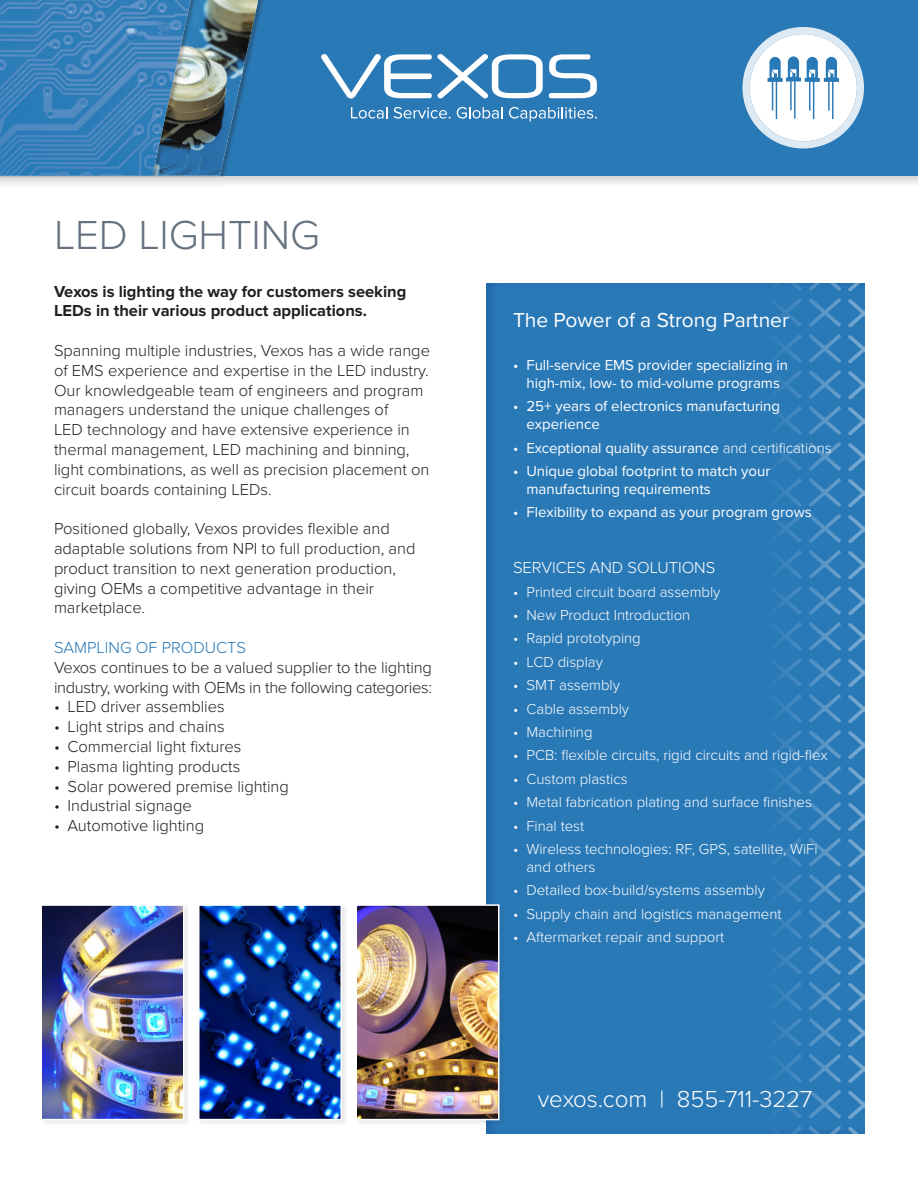
<style>
.page{position:relative;width:918px;height:1188px;background:#fff}
.page>*{position:absolute;margin:0;border:0;box-sizing:border-box;transform-origin:0 0}
.t1{font:300 42px "Proxima Nova";color:#65717f}
.t2{font:300 24px "Proxima Nova";color:#fff}
.t3{font:21px "Proxima Nova";color:#fff}
.t4{font:300 16.5px/19.8px "Proxima Nova";color:#231f20}
.t5{font:300 16.5px/19.8px "Proxima Nova";letter-spacing:-.02em;color:#231f20}
.t6{font:700 16.5px/19.8px "Proxima Nova";color:#231f20}
.t7{font:300 16.5px "Proxima Nova";color:#fff}
.t8{font:300 16.5px "Proxima Nova";color:#2a79b7}
.t9{font:300 15px/18px "Proxima Nova";color:#fff}
.t10{font:15px/18px "Proxima Nova";color:#fff}
.s1{font-weight:300}
</style>
<div class="page">
<div style="left:0;top:0;width:918px;height:189px;background:#231f20;opacity:.2"></div>
<div style="left:0;top:0;width:918px;height:175px;background:#2a79b7"></div>
<div style="left:153px;top:0;width:114px;height:178px;background:#231f20;opacity:.3"></div>
<img style="left:191px;top:0;width:67px;height:175px">
<img style="left:0;top:0;width:191px;height:175px">
<svg style="left:743px;top:27px;width:121px;height:121px"></svg>
<svg style="left:351px;top:107px;width:36px;height:12px"></svg>
<svg style="left:394px;top:107px;width:57px;height:12px"></svg>
<svg style="left:457px;top:107px;width:45px;height:12px"></svg>
<svg style="left:509px;top:107px;width:88px;height:15px"></svg>
<svg style="left:321px;top:54px;width:222px;height:45px"></svg>
<svg style="left:549px;top:54px;width:48px;height:44px"></svg>
<div style="left:479px;top:276px;width:387px;height:859px;background:#2a79b7"></div>
<svg style="left:848px;top:1127px;width:18px;height:7px"></svg>
<svg style="left:809px;top:1126px;width:32px;height:8px"></svg>
<svg style="left:791px;top:1126px;width:11px;height:8px"></svg>
<svg style="left:848px;top:1091px;width:18px;height:28px"></svg>
<svg style="left:809px;top:1090px;width:32px;height:28px"></svg>
<svg style="left:778px;top:1090px;width:24px;height:28px"></svg>
<svg style="left:848px;top:1055px;width:18px;height:28px"></svg>
<svg style="left:809px;top:1054px;width:32px;height:28px"></svg>
<svg style="left:778px;top:1054px;width:24px;height:28px"></svg>
<svg style="left:848px;top:1019px;width:18px;height:28px"></svg>
<svg style="left:809px;top:1018px;width:32px;height:28px"></svg>
<svg style="left:778px;top:1018px;width:24px;height:28px"></svg>
<svg style="left:848px;top:983px;width:18px;height:28px"></svg>
<svg style="left:809px;top:982px;width:32px;height:28px"></svg>
<svg style="left:778px;top:982px;width:24px;height:28px"></svg>
<svg style="left:848px;top:947px;width:18px;height:28px"></svg>
<svg style="left:809px;top:946px;width:32px;height:28px"></svg>
<svg style="left:778px;top:946px;width:24px;height:28px"></svg>
<svg style="left:848px;top:911px;width:18px;height:28px"></svg>
<svg style="left:809px;top:910px;width:32px;height:28px"></svg>
<svg style="left:778px;top:910px;width:24px;height:28px"></svg>
<svg style="left:848px;top:875px;width:18px;height:28px"></svg>
<svg style="left:809px;top:874px;width:32px;height:28px"></svg>
<svg style="left:778px;top:874px;width:24px;height:28px"></svg>
<svg style="left:848px;top:839px;width:18px;height:28px"></svg>
<svg style="left:809px;top:838px;width:32px;height:28px"></svg>
<svg style="left:778px;top:838px;width:24px;height:28px"></svg>
<svg style="left:848px;top:803px;width:18px;height:28px"></svg>
<svg style="left:809px;top:802px;width:32px;height:28px"></svg>
<svg style="left:778px;top:802px;width:24px;height:28px"></svg>
<svg style="left:848px;top:767px;width:18px;height:28px"></svg>
<svg style="left:809px;top:766px;width:32px;height:28px"></svg>
<svg style="left:778px;top:766px;width:24px;height:28px"></svg>
<svg style="left:848px;top:731px;width:18px;height:28px"></svg>
<svg style="left:809px;top:730px;width:32px;height:28px"></svg>
<svg style="left:778px;top:730px;width:24px;height:28px"></svg>
<svg style="left:848px;top:695px;width:18px;height:28px"></svg>
<svg style="left:809px;top:694px;width:32px;height:28px"></svg>
<svg style="left:778px;top:694px;width:24px;height:28px"></svg>
<svg style="left:848px;top:659px;width:18px;height:28px"></svg>
<svg style="left:809px;top:658px;width:32px;height:28px"></svg>
<svg style="left:778px;top:658px;width:24px;height:28px"></svg>
<svg style="left:848px;top:623px;width:18px;height:28px"></svg>
<svg style="left:809px;top:622px;width:32px;height:28px"></svg>
<svg style="left:778px;top:622px;width:24px;height:28px"></svg>
<svg style="left:848px;top:587px;width:18px;height:28px"></svg>
<svg style="left:809px;top:586px;width:32px;height:28px"></svg>
<svg style="left:778px;top:586px;width:24px;height:28px"></svg>
<svg style="left:848px;top:551px;width:18px;height:28px"></svg>
<svg style="left:809px;top:550px;width:32px;height:28px"></svg>
<svg style="left:778px;top:550px;width:24px;height:28px"></svg>
<svg style="left:848px;top:515px;width:18px;height:28px"></svg>
<svg style="left:809px;top:514px;width:32px;height:28px"></svg>
<svg style="left:778px;top:514px;width:24px;height:28px"></svg>
<svg style="left:848px;top:479px;width:18px;height:28px"></svg>
<svg style="left:809px;top:478px;width:32px;height:28px"></svg>
<svg style="left:778px;top:478px;width:24px;height:28px"></svg>
<svg style="left:848px;top:443px;width:18px;height:28px"></svg>
<svg style="left:809px;top:442px;width:32px;height:28px"></svg>
<svg style="left:778px;top:442px;width:24px;height:28px"></svg>
<svg style="left:848px;top:407px;width:18px;height:28px"></svg>
<svg style="left:809px;top:406px;width:32px;height:28px"></svg>
<svg style="left:778px;top:406px;width:24px;height:28px"></svg>
<svg style="left:848px;top:371px;width:18px;height:28px"></svg>
<svg style="left:809px;top:370px;width:32px;height:28px"></svg>
<svg style="left:778px;top:370px;width:24px;height:28px"></svg>
<svg style="left:848px;top:335px;width:18px;height:28px"></svg>
<svg style="left:809px;top:334px;width:32px;height:29px"></svg>
<svg style="left:778px;top:334px;width:24px;height:29px"></svg>
<svg style="left:848px;top:299px;width:18px;height:28px"></svg>
<svg style="left:809px;top:298px;width:32px;height:29px"></svg>
<svg style="left:778px;top:298px;width:24px;height:29px"></svg>
<svg style="left:848px;top:283px;width:18px;height:8px"></svg>
<svg style="left:809px;top:283px;width:32px;height:8px"></svg>
<svg style="left:791px;top:283px;width:11px;height:8px"></svg>
<div style="left:40px;top:904px;width:150px;height:222px;background:#f2f1f1"></div>
<img style="left:44px;top:907px;width:138px;height:210px">
<div style="left:41px;top:904px;width:144px;height:216px;border:2px solid #fff"></div>
<div style="left:197px;top:904px;width:151px;height:222px;background:#f1f1f1"></div>
<img style="left:201px;top:907px;width:138px;height:210px">
<div style="left:198px;top:904px;width:144px;height:216px;border:2px solid #fff"></div>
<div style="left:355px;top:904px;width:150px;height:222px;background:#231f20;opacity:.1"></div>
<img style="left:359px;top:907px;width:138px;height:210px">
<div style="left:356px;top:904px;width:144px;height:216px;border:2px solid #fff"></div>
<h1 class="t1" style="left:54px;top:218px;width:268px">LED LIGHTING</h1>
<p class="t6" style="left:54px;top:282px;width:354px">Vexos is lighting the way for customers seeking<br>LEDs in their various product applications.</p>
<p class="t4" style="left:54px;top:341px;width:378px">Spanning multiple industries, Vexos has a wide range of EMS experience and expertise in the LED industry.<br>Our knowledgeable team of engineers and program managers understand the unique challenges of<br>LED technology and have extensive experience in thermal management, LED machining and binning, light combinations, as well as precision placement on circuit boards containing LEDs.</p>
<p class="t4" style="left:54px;top:520px;width:363px">Positioned globally, Vexos provides flexible and adaptable solutions from NPI to full production, and product transition to next generation production, giving OEMs a competitive advantage in their marketplace.</p>
<p class="t8" style="left:54px;top:641px;width:193px">SAMPLING OF PRODUCTS</p>
<p class="t5" style="left:54px;top:658px;width:380px">Vexos continues to be a valued supplier to the lighting industry, working with OEMs in the following categories:</p>
<p class="t4" style="left:54px;top:698px;width:172px">• LED driver assemblies</p>
<p class="t4" style="left:54px;top:718px;width:172px">• Light strips and chains</p>
<p class="t4" style="left:54px;top:737px;width:189px">• Commercial light fixtures</p>
<p class="t4" style="left:54px;top:757px;width:188px">• Plasma lighting products</p>
<p class="t4" style="left:54px;top:777px;width:236px">• Solar powered premise lighting</p>
<p class="t4" style="left:54px;top:797px;width:139px">• Industrial signage</p>
<p class="t4" style="left:54px;top:817px;width:152px">• Automotive lighting</p>
<p class="t3" style="left:513px;top:311px;width:278px">The Power of a Strong Partner</p>
<p class="t10" style="left:513px;top:357px;width:277px;text-align:center">• Full-service EMS provider specializing in high-mix, low- to mid-volume programs</p>
<p class="t10" style="left:526px;top:398px;width:255px;text-indent:-14px">• 25+ years of electronics manufacturing experience</p>
<p class="t10" style="left:513px;top:439px;width:320px">• Exceptional quality assurance <span class="s1">and certifications</span></p>
<p class="t10" style="left:526px;top:463px;width:245px;text-indent:-14px">• Unique global footprint to match your manufacturing requirements</p>
<p class="t10" style="left:513px;top:504px;width:300px">• Flexibility to expand as your program grows</p>
<p class="t7" style="left:513px;top:561px;width:204px">SERVICES AND SOLUTIONS</p>
<p class="t9" style="left:513px;top:583px;width:209px">• Printed circuit board assembly</p>
<p class="t9" style="left:513px;top:607px;width:179px">• New Product Introduction</p>
<p class="t9" style="left:513px;top:630px;width:129px">• Rapid prototyping</p>
<p class="t9" style="left:513px;top:654px;width:91px">• LCD display</p>
<p class="t9" style="left:513px;top:677px;width:108px">• SMT assembly</p>
<p class="t9" style="left:513px;top:700px;width:118px">• Cable assembly</p>
<p class="t9" style="left:513px;top:724px;width:81px">• Machining</p>
<p class="t9" style="left:513px;top:747px;width:316px">• PCB: flexible circuits, rigid circuits and rigid-flex</p>
<p class="t9" style="left:513px;top:771px;width:116px">• Custom plastics</p>
<p class="t9" style="left:513px;top:794px;width:300px">• Metal fabrication plating and surface finishes</p>
<p class="t9" style="left:513px;top:817px;width:73px">• Final test</p>
<p class="t9" style="left:526px;top:841px;width:293px;text-indent:-14px">• Wireless technologies: RF, GPS, satellite, WiFi and others</p>
<p class="t9" style="left:513px;top:882px;width:253px">• Detailed box-build/systems assembly</p>
<p class="t9" style="left:513px;top:906px;width:270px">• Supply chain and logistics management</p>
<p class="t9" style="left:513px;top:929px;width:213px">• Aftermarket repair and support</p>
<h2 class="t2" style="left:538px;top:1089px;width:276px">vexos.com | 855-711-3227</h2>
</div>
